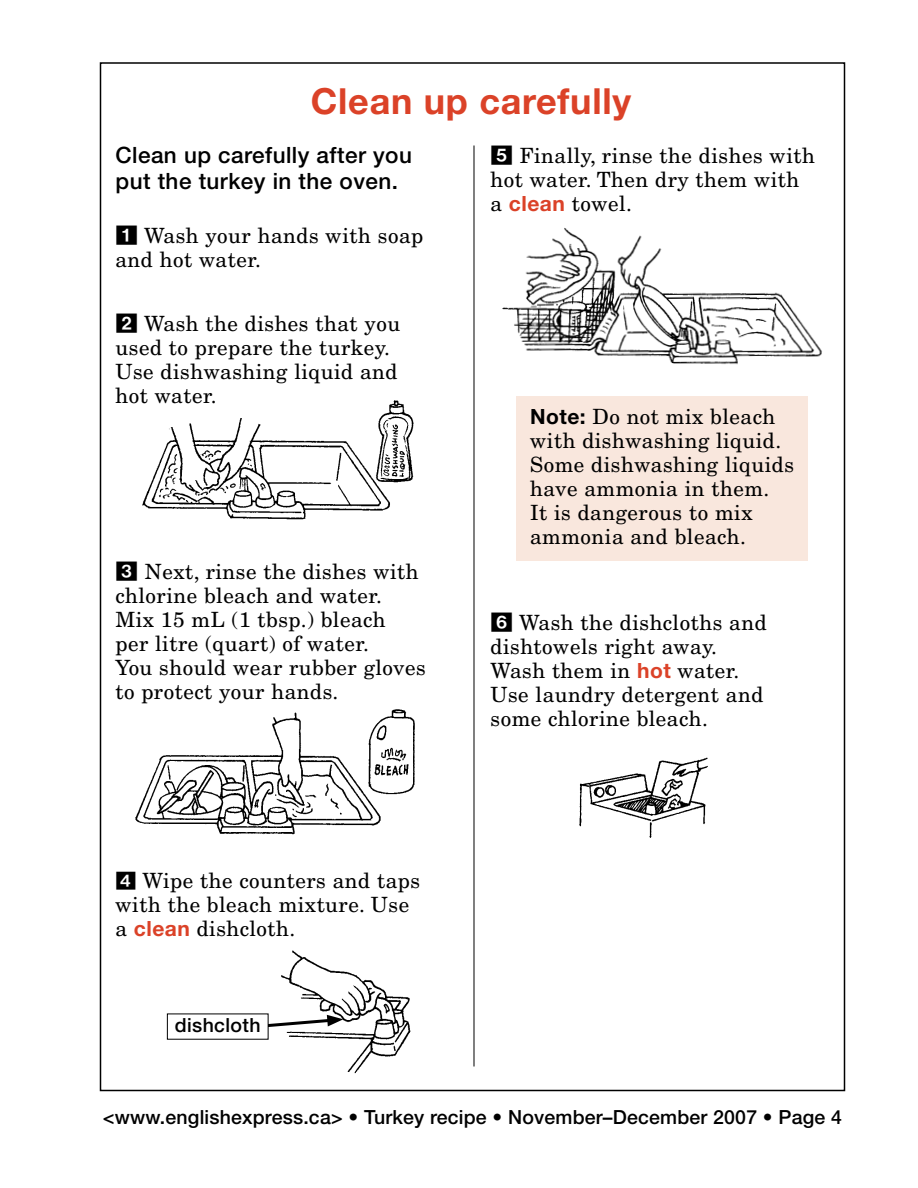
<style>
.page{position:relative;width:918px;height:1188px;background:#fff}
.page>*{position:absolute;margin:0;border:0;box-sizing:border-box;transform-origin:0 0}
.t1{font:700 36px "Helvetica Neue";letter-spacing:.02em;color:#db4228}
.t2{font:500 22.5px/25.5px "Helvetica Neue";letter-spacing:.02em;color:#000}
.t3{font:21px/24px "New Century Schlbk";letter-spacing:.025em;color:#000}
.t4{font:500 19.5px "Helvetica Neue";letter-spacing:.01em;color:#000}
.s1{font-family:"Helvetica Neue";font-weight:700;color:#db4228}
.s2{font-family:"Helvetica Neue";font-weight:700}
</style>
<div class="page">
<img style="left:135px;top:709px;width:280px;height:126px">
<img style="left:142px;top:400px;width:272px;height:120px">
<img style="left:281px;top:950px;width:130px;height:124px">
<svg style="left:268px;top:1015px;width:75px;height:15px"></svg>
<img style="left:579px;top:757px;width:129px;height:81px">
<img style="left:502px;top:227px;width:320px;height:138px">
<div style="left:516px;top:397px;width:291px;height:164px;background:#f9e7dd"></div>
<hr style="left:474px;top:146px;width:1px;height:920px;background:#000">
<h1 class="t1" style="left:311px;top:79px;width:322px">Clean up carefully</h1>
<p class="t2" style="left:116px;top:142px;width:298px">Clean up carefully after you put the turkey in the oven.</p>
<p class="t3" style="left:116px;top:223px;width:309px;text-indent:29px">Wash your hands with soap and hot water.</p>
<p class="t3" style="left:116px;top:312px;width:286px;text-indent:29px">Wash the dishes that you used to prepare the turkey.<br>Use dishwashing liquid and hot water.</p>
<p class="t3" style="left:115px;top:559px;width:312px">✓ Next, rinse the dishes with chlorine bleach and water.<br>Mix 15 mL (1 tbsp.) bleach<br>per litre (quart) of water.<br>You should wear rubber gloves to protect your hands.</p>
<p class="t3" style="left:116px;top:869px;width:306px">✔ Wipe the counters and taps with the bleach mixture. Use a <span class="s1">clean</span> dishcloth.</p>
<p class="t4" style="left:175px;top:1014px;width:87px">dishcloth</p>
<p class="t3" style="left:491px;top:144px;width:326px;text-indent:29px">Finally, rinse the dishes with hot water. Then dry them with a <span class="s1">clean</span> towel.</p>
<p class="t3" style="left:530px;top:404px;width:265px"><span class="s2">Note:</span> Do not mix bleach with dishwashing liquid.<br>Some dishwashing liquids have ammonia in them.<br>It is dangerous to mix ammonia and bleach.</p>
<p class="t3" style="left:490px;top:610px;width:278px;text-indent:29px">Wash the dishcloths and dishtowels right away.<br>Wash them in <span class="s1">hot</span> water.<br>Use laundry detergent and some chlorine bleach.</p>
<p class="t4" style="left:103px;top:1105px;width:741px">&lt;www.englishexpress.ca&gt; • Turkey recipe • November–December 2007 • Page 4</p>
</div>
